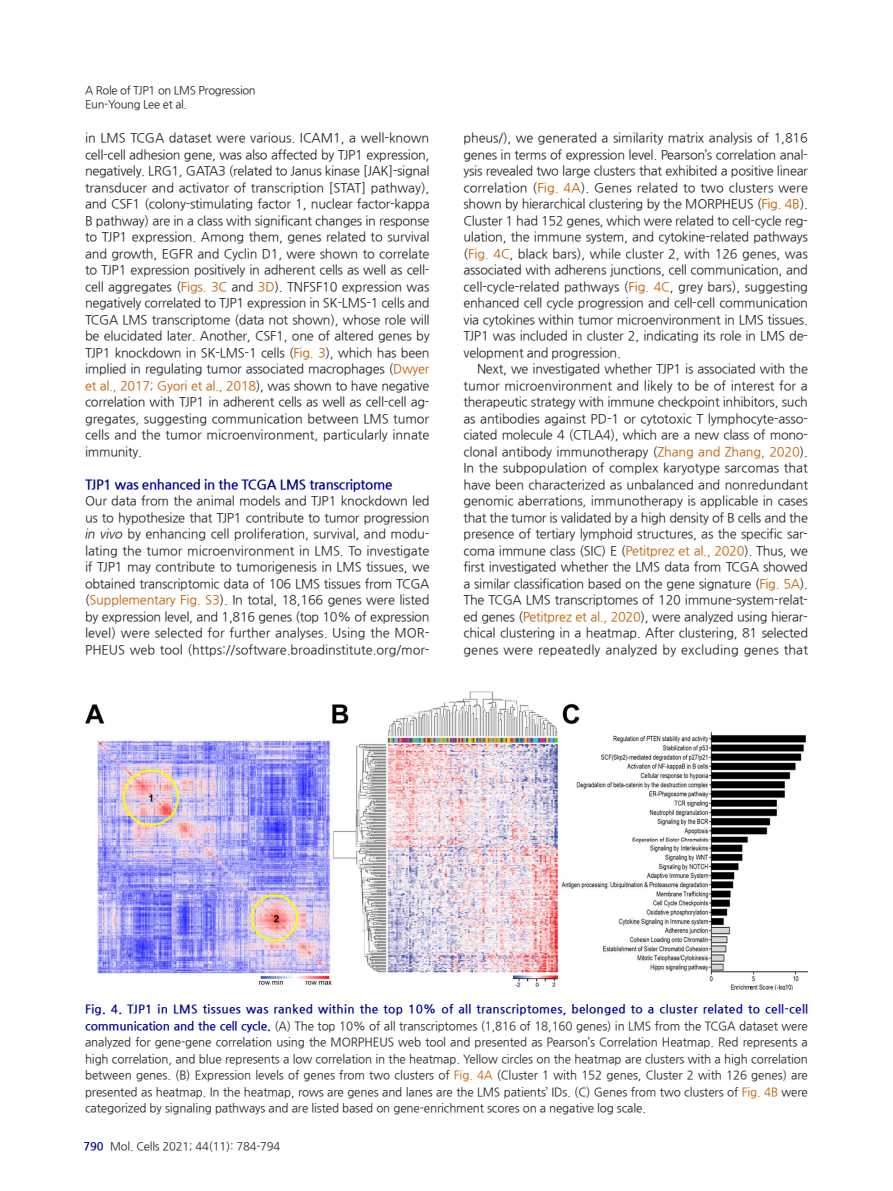
<style>
.page{position:relative;width:893px;height:1191px;background:#fff}
.page>*{position:absolute;margin:0;border:0;box-sizing:border-box;transform-origin:0 0}
._1__제목_2nd{font:700 13.5px "Nanum Gothic";letter-spacing:-.025em;color:#00009a}
.본문{font:12.75px/16.5px "Nanum Gothic";letter-spacing:-.005em;color:#231f20;text-align:justify}
.그림설명{font:12px/16.5px "Nanum Gothic";letter-spacing:-.01em;color:#231f20;text-align:justify}
.t1{font:11.25px/13.5px "Nanum Gothic";letter-spacing:-.025em;color:#231f20}
.s1{color:#c35900}
.s2{font-style:italic}
.s3{font-weight:700;color:#00009a}
</style>
<div class="page">
<img style="left:85px;top:692px;width:723px;height:298px">
<p class="t1" style="left:85px;top:84px;width:172px">A Role of TJP1 on LMS Progression<br>Eun-Young Lee et al.</p>
<p class="본문" style="left:85px;top:130px;width:346px">in LMS TCGA dataset were various. ICAM1, a well-known cell-cell adhesion gene, was also affected by TJP1 expression, negatively. LRG1, GATA3 (related to Janus kinase [JAK]-signal transducer and activator of transcription [STAT] pathway), and CSF1 (colony-stimulating factor 1, nuclear factor-kappa B pathway) are in a class with significant changes in response to TJP1 expression. Among them, genes related to survival and growth, EGFR and Cyclin D1, were shown to correlate to TJP1 expression positively in adherent cells as well as cell&shy;cell aggregates (<span class="s1">Figs. 3C</span> and <span class="s1">3D</span>). TNFSF10 expression was negatively correlated to TJP1 expression in SK-LMS-1 cells and TCGA LMS transcriptome (data not shown), whose role will be elucidated later. Another, CSF1, one of altered genes by TJP1 knockdown in SK-LMS-1 cells (<span class="s1">Fig. 3</span>), which has been implied in regulating tumor associated macrophages (<span class="s1">Dwyer et al., 2017; Gyori et al., 2018</span>), was shown to have negative correlation with TJP1 in adherent cells as well as cell-cell ag&shy;gregates, suggesting communication between LMS tumor cells and the tumor microenvironment, particularly innate immunity.</p>
<p class="_1__제목_2nd" style="left:85px;top:478px;width:309px">TJP1 was enhanced in the TCGA LMS transcriptome</p>
<p class="본문" style="left:84px;top:493px;width:347px">Our data from the animal models and TJP1 knockdown led us to hypothesize that TJP1 contribute to tumor progression <span class="s2">in vivo</span> by enhancing cell proliferation, survival, and modu&shy;lating the tumor microenvironment in LMS. To investigate if TJP1 may contribute to tumorigenesis in LMS tissues, we obtained transcriptomic data of 106 LMS tissues from TCGA (<span class="s1">Supplementary Fig. S3</span>). In total, 18,166 genes were listed by expression level, and 1,816 genes (top 10% of expression level) were selected for further analyses. Using the MOR-PHEUS web tool (https://software.broadinstitute.org/mor-</p>
<p class="본문" style="left:463px;top:130px;width:346px">pheus/), we generated a similarity matrix analysis of 1,816 genes in terms of expression level. Pearson’s correlation anal&shy;ysis revealed two large clusters that exhibited a positive linear correlation (<span class="s1">Fig. 4A</span>). Genes related to two clusters were shown by hierarchical clustering by the MORPHEUS (<span class="s1">Fig. 4B</span>).<br>Cluster 1 had 152 genes, which were related to cell-cycle reg&shy;ulation, the immune system, and cytokine-related pathways (<span class="s1">Fig. 4C</span>, black bars), while cluster 2, with 126 genes, was associated with adherens junctions, cell communication, and cell-cycle-related pathways (<span class="s1">Fig. 4C</span>, grey bars), suggesting enhanced cell cycle progression and cell-cell communication via cytokines within tumor microenvironment in LMS tissues.<br>TJP1 was included in cluster 2, indicating its role in LMS de&shy;velopment and progression.</p>
<p class="본문" style="left:463px;top:361px;width:346px;text-indent:14px">Next, we investigated whether TJP1 is associated with the tumor microenvironment and likely to be of interest for a therapeutic strategy with immune checkpoint inhibitors, such as antibodies against PD-1 or cytotoxic T lymphocyte-asso&shy;ciated molecule 4 (CTLA4), which are a new class of mono&shy;clonal antibody immunotherapy (<span class="s1">Zhang and Zhang, 2020</span>).<br>In the subpopulation of complex karyotype sarcomas that have been characterized as unbalanced and nonredundant genomic aberrations, immunotherapy is applicable in cases that the tumor is validated by a high density of B cells and the presence of tertiary lymphoid structures, as the specific sar&shy;coma immune class (SIC) E (<span class="s1">Petitprez et al., 2020</span>). Thus, we first investigated whether the LMS data from TCGA showed a similar classification based on the gene signature (<span class="s1">Fig. 5A</span>).<br>The TCGA LMS transcriptomes of 120 immune-system-relat&shy;ed genes (<span class="s1">Petitprez et al., 2020</span>), were analyzed using hierar&shy;chical clustering in a heatmap. After clustering, 81 selected genes were repeatedly analyzed by excluding genes that</p>
<p class="그림설명" style="left:85px;top:1001px;width:725px"><span class="s3">Fig. 4. TJP1 in LMS tissues was ranked within the top 10% of all transcriptomes, belonged to a cluster related to cell-cell communication and the cell cycle.</span> (A) The top 10% of all transcriptomes (1,816 of 18,160 genes) in LMS from the TCGA dataset were analyzed for gene-gene correlation using the MORPHEUS web tool and presented as Pearson’s Correlation Heatmap. Red represents a high correlation, and blue represents a low correlation in the heatmap. Yellow circles on the heatmap are clusters with a high correlation between genes. (B) Expression levels of genes from two clusters of <span class="s1">Fig. 4A</span> (Cluster 1 with 152 genes, Cluster 2 with 126 genes) are presented as heatmap. In the heatmap, rows are genes and lanes are the LMS patients’ IDs. (C) Genes from two clusters of <span class="s1">Fig. 4B</span> were categorized by signaling pathways and are listed based on gene-enrichment scores on a negative log scale.</p>
<p class="t1" style="left:83px;top:1139px;width:199px"><span class="s3">790</span> Mol. Cells 2021; 44(11): 784-794</p>
</div>
